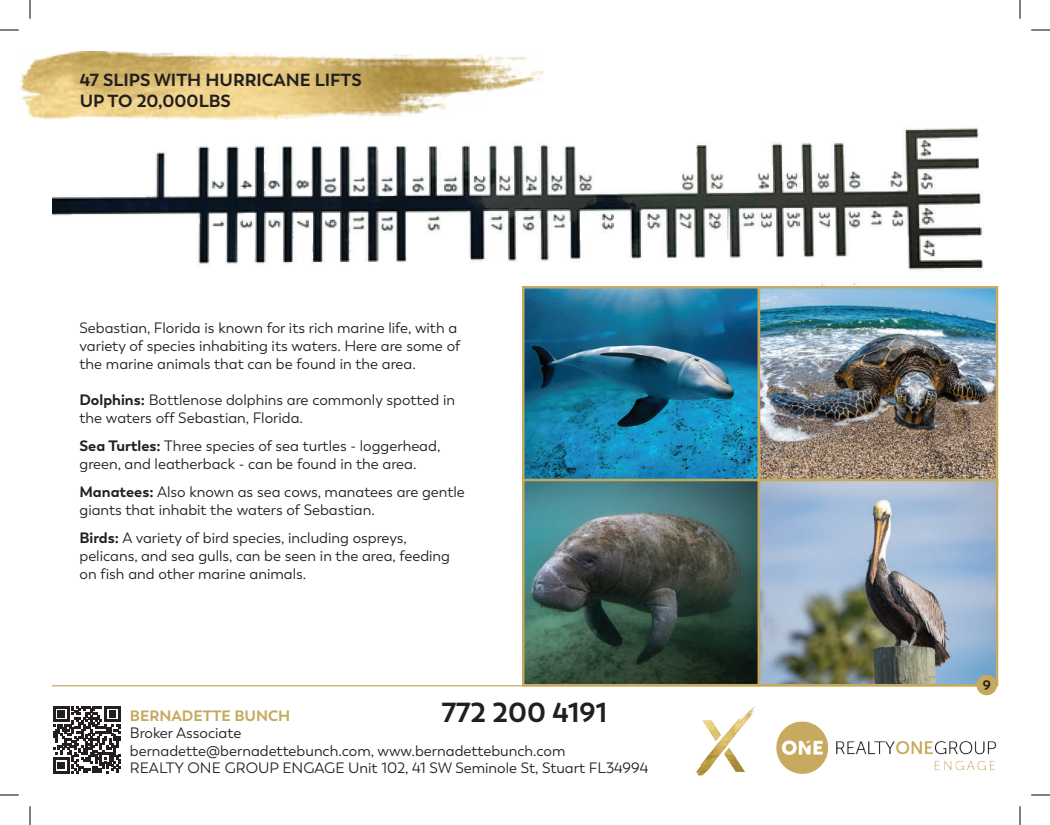
<style>
.page{position:relative;width:1050px;height:825px;background:#fff}
.page>*{position:absolute;margin:0;border:0;box-sizing:border-box;transform-origin:0 0}
.t1{font:700 27.5px "Trenda";color:#231f20}
.t2{font:700 17.5px/21px "Trenda";color:#231f20}
.t3{font:15px/18px "Trenda";color:#231f20}
.t4{font:700 15px "Trenda";color:#c4a95f}
.t5{font:700 13.75px "Trenda";color:#231f20}
.s1{font-weight:700}
</style>
<div class="page">
<svg style="left:53px;top:706px;width:68px;height:67px"></svg>
<hr style="left:52px;top:685px;width:945px;height:1px;background:#c4a95f">
<img style="left:776px;top:721px;width:221px;height:53px">
<img style="left:696px;top:706px;width:60px;height:70px">
<img style="left:52px;top:127px;width:932px;height:159px">
<img style="left:19px;top:51px;width:525px;height:68px">
<img style="left:525px;top:289px;width:470px;height:394px">
<div style="left:522px;top:286px;width:238px;height:202px;border:2px solid #c4a95f"></div>
<div style="left:758px;top:286px;width:240px;height:202px;border:2px solid #c4a95f"></div>
<div style="left:522px;top:479px;width:238px;height:207px;border:2px solid #c4a95f"></div>
<div style="left:758px;top:479px;width:240px;height:207px;border:2px solid #c4a95f"></div>
<div style="left:976px;top:675px;width:21px;height:20px;background:#c4a95f;border-radius:50%"></div>
<svg style="left:0;top:29px;width:19px;height:2px"></svg>
<svg style="left:1031px;top:29px;width:19px;height:2px"></svg>
<svg style="left:0;top:794px;width:19px;height:2px"></svg>
<svg style="left:1031px;top:794px;width:19px;height:2px"></svg>
<svg style="left:29px;top:0;width:2px;height:19px"></svg>
<svg style="left:29px;top:806px;width:2px;height:19px"></svg>
<svg style="left:1019px;top:0;width:2px;height:19px"></svg>
<svg style="left:1019px;top:806px;width:2px;height:19px"></svg>
<p class="t2" style="left:80px;top:69px;width:284px">47 SLIPS WITH HURRICANE LIFTS<br>UP TO 20,000LBS</p>
<p class="t3" style="left:79px;top:319px;width:382px">Sebastian, Florida is known for its rich marine life, with a variety of species inhabiting its waters. Here are some of the marine animals that can be found in the area.</p>
<p class="t3" style="left:79px;top:391px;width:377px"><span class="s1">Dolphins:</span> Bottlenose dolphins are commonly spotted in the waters off Sebastian, Florida.</p>
<p class="t3" style="left:79px;top:437px;width:362px"><span class="s1">Sea Turtles:</span> Three species of sea turtles - loggerhead, green, and leatherback - can be found in the area.</p>
<p class="t3" style="left:79px;top:483px;width:387px"><span class="s1">Manatees:</span> Also known as sea cows, manatees are gentle giants that inhabit the waters of Sebastian.</p>
<p class="t3" style="left:79px;top:529px;width:372px"><span class="s1">Birds:</span> A variety of bird species, including ospreys, pelicans, and sea gulls, can be seen in the area, feeding on fish and other marine animals.</p>
<h1 class="t1" style="left:442px;top:695px;width:167px">772 200 4191</h1>
<p class="t4" style="left:130px;top:706px;width:162px">BERNADETTE BUNCH</p>
<p class="t3" style="left:130px;top:724px;width:520px;line-height:17.5px">Broker Associate<br>bernadette@bernadettebunch.com, www.bernadettebunch.com<br>REALTY ONE GROUP ENGAGE Unit 102, 41 SW Seminole St, Stuart FL34994</p>
<p class="t5" style="left:983px;top:676px;width:10px">9</p>
</div>
